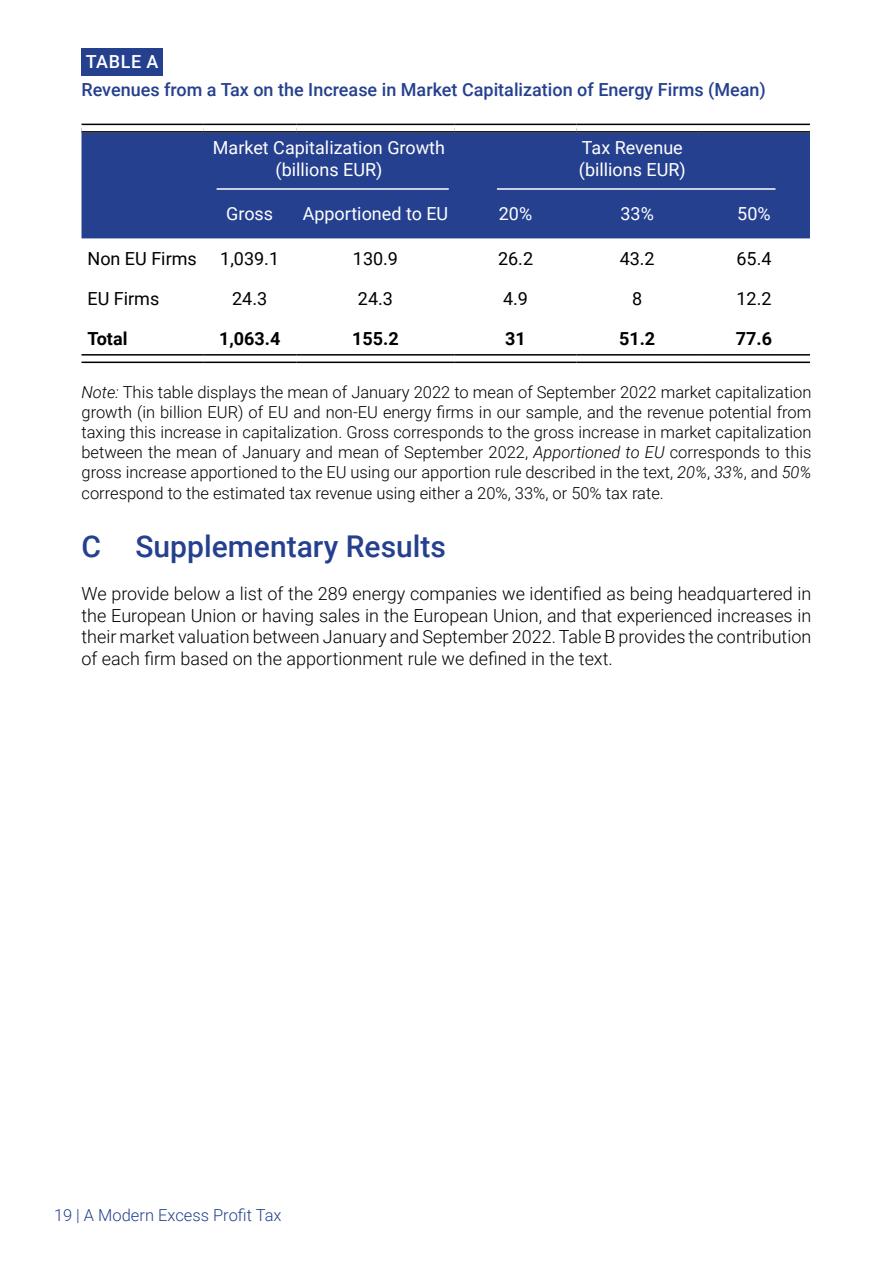
<style>
.page{position:relative;width:893px;height:1263px;background:#fff}
.page>*{position:absolute;margin:0;border:0;box-sizing:border-box;transform-origin:0 0}
.t1{font:500 30px "Roboto";color:#25408f}
.t2{font:300 18px/21.6px "Roboto";color:#000;text-align:justify}
.t3{font:18px/21.6px "Roboto";color:#fff;text-align:center}
.t4{font:500 18px "Roboto";color:#25408f}
.t5{font:18px "Roboto";color:#000}
.t6{font:700 18px "Roboto";color:#000}
.t7{font:500 18px "Roboto";letter-spacing:.035em;color:#fff}
.t8{font:300 16.5px/19.8px "Roboto";color:#000;text-align:justify}
.t9{font:300 16.5px "Roboto";color:#25408f}
.s1{font-style:italic}
</style>
<div class="page">
<div style="left:82px;top:48px;width:81px;height:27px;background:#25408f"></div>
<div style="left:82px;top:133px;width:728px;height:105px;background:#25408f"></div>
<svg style="left:82px;top:125px;width:121px;height:1px"></svg>
<svg style="left:203px;top:125px;width:93px;height:6px"></svg>
<svg style="left:296px;top:125px;width:159px;height:6px"></svg>
<svg style="left:455px;top:125px;width:121px;height:1px"></svg>
<svg style="left:576px;top:125px;width:122px;height:6px"></svg>
<svg style="left:698px;top:125px;width:112px;height:6px"></svg>
<svg style="left:82px;top:361px;width:121px;height:1px"></svg>
<svg style="left:203px;top:361px;width:93px;height:1px"></svg>
<svg style="left:296px;top:361px;width:159px;height:1px"></svg>
<svg style="left:455px;top:361px;width:121px;height:1px"></svg>
<svg style="left:576px;top:361px;width:122px;height:1px"></svg>
<svg style="left:698px;top:361px;width:112px;height:1px"></svg>
<hr style="left:82px;top:124px;width:121px;height:1px;background:#000">
<hr style="left:82px;top:131px;width:121px;height:2px;background:#000">
<hr style="left:203px;top:124px;width:93px;height:1px;background:#000">
<hr style="left:203px;top:131px;width:93px;height:2px;background:#000">
<hr style="left:296px;top:124px;width:159px;height:1px;background:#000">
<hr style="left:296px;top:131px;width:159px;height:2px;background:#000">
<hr style="left:455px;top:124px;width:121px;height:1px;background:#000">
<hr style="left:455px;top:131px;width:121px;height:2px;background:#000">
<hr style="left:576px;top:124px;width:122px;height:1px;background:#000">
<hr style="left:576px;top:131px;width:122px;height:2px;background:#000">
<hr style="left:698px;top:124px;width:112px;height:1px;background:#000">
<hr style="left:698px;top:131px;width:112px;height:2px;background:#000">
<hr style="left:82px;top:354px;width:121px;height:2px;background:#000">
<hr style="left:82px;top:362px;width:121px;height:1px;background:#000">
<hr style="left:203px;top:354px;width:93px;height:2px;background:#000">
<hr style="left:203px;top:362px;width:93px;height:1px;background:#000">
<hr style="left:296px;top:354px;width:159px;height:2px;background:#000">
<hr style="left:296px;top:362px;width:159px;height:1px;background:#000">
<hr style="left:455px;top:354px;width:121px;height:2px;background:#000">
<hr style="left:455px;top:362px;width:121px;height:1px;background:#000">
<hr style="left:576px;top:354px;width:122px;height:2px;background:#000">
<hr style="left:576px;top:362px;width:122px;height:1px;background:#000">
<hr style="left:698px;top:354px;width:112px;height:2px;background:#000">
<hr style="left:698px;top:362px;width:112px;height:1px;background:#000">
<hr style="left:217px;top:188px;width:232px;height:2px;background:#fff">
<hr style="left:497px;top:188px;width:278px;height:2px;background:#fff">
<p class="t7" style="left:86px;top:48px;width:74px">TABLE A</p>
<p class="t4" style="left:82px;top:77px;width:686px">Revenues from a Tax on the Increase in Market Capitalization of Energy Firms (Mean)</p>
<p class="t3" style="left:213px;top:137px;width:234px">Market Capitalization Growth (billions EUR)</p>
<p class="t3" style="left:579px;top:137px;width:108px;text-align:left">Tax Revenue (billions EUR)</p>
<p class="t3" style="left:226px;top:203px;width:49px">Gross</p>
<p class="t3" style="left:303px;top:203px;width:147px">Apportioned to EU</p>
<p class="t3" style="left:499px;top:203px;width:35px">20%</p>
<p class="t3" style="left:620px;top:203px;width:35px">33%</p>
<p class="t3" style="left:737px;top:203px;width:35px">50%</p>
<p class="t5" style="left:87px;top:246px;width:111px">Non EU Firms</p>
<p class="t5" style="left:220px;top:246px;width:60px">1,039.1</p>
<p class="t5" style="left:353px;top:246px;width:47px">130.9</p>
<p class="t5" style="left:498px;top:246px;width:37px">26.2</p>
<p class="t5" style="left:620px;top:246px;width:37px">43.2</p>
<p class="t5" style="left:736px;top:246px;width:37px">65.4</p>
<p class="t5" style="left:87px;top:286px;width:73px">EU Firms</p>
<p class="t5" style="left:232px;top:286px;width:37px">24.3</p>
<p class="t5" style="left:358px;top:286px;width:37px">24.3</p>
<p class="t5" style="left:503px;top:286px;width:26px">4.9</p>
<p class="t5" style="left:632px;top:286px;width:12px">8</p>
<p class="t5" style="left:736px;top:286px;width:37px">12.2</p>
<p class="t6" style="left:87px;top:326px;width:41px">Total</p>
<p class="t6" style="left:219px;top:326px;width:63px">1,063.4</p>
<p class="t6" style="left:352px;top:326px;width:48px">155.2</p>
<p class="t6" style="left:505px;top:326px;width:22px">31</p>
<p class="t6" style="left:619px;top:326px;width:38px">51.2</p>
<p class="t6" style="left:736px;top:326px;width:38px">77.6</p>
<p class="t8" style="left:82px;top:382px;width:731px"><span class="s1">Note:</span> This table displays the mean of January 2022 to mean of September 2022 market capitalization growth (in billion EUR) of EU and non-EU energy firms in our sample, and the revenue potential from taxing this increase in capitalization. Gross corresponds to the gross increase in market capitalization between the mean of January and mean of September 2022, <span class="s1">Apportioned to EU</span> corresponds to this gross increase apportioned to the EU using our apportion rule described in the text, <span class="s1">20%</span>, <span class="s1">33%</span>, and <span class="s1">50%</span></p>
<p class="t8" style="left:82px;top:483px;width:584px">correspond to the estimated tax revenue using either a 20%, 33%, or 50% tax rate.</p>
<h1 class="t1" style="left:82px;top:525px;width:366px">C Supplementary Results</h1>
<p class="t2" style="left:82px;top:582px;width:731px">We provide below a list of the 289 energy companies we identified as being headquartered in the European Union or having sales in the European Union, and that experienced increases in their market valuation between January and September 2022. Table B provides the contribution of each firm based on the apportionment rule we defined in the text.</p>
<p class="t9" style="left:54px;top:1204px;width:229px">19 | A Modern Excess Profit Tax</p>
</div>
